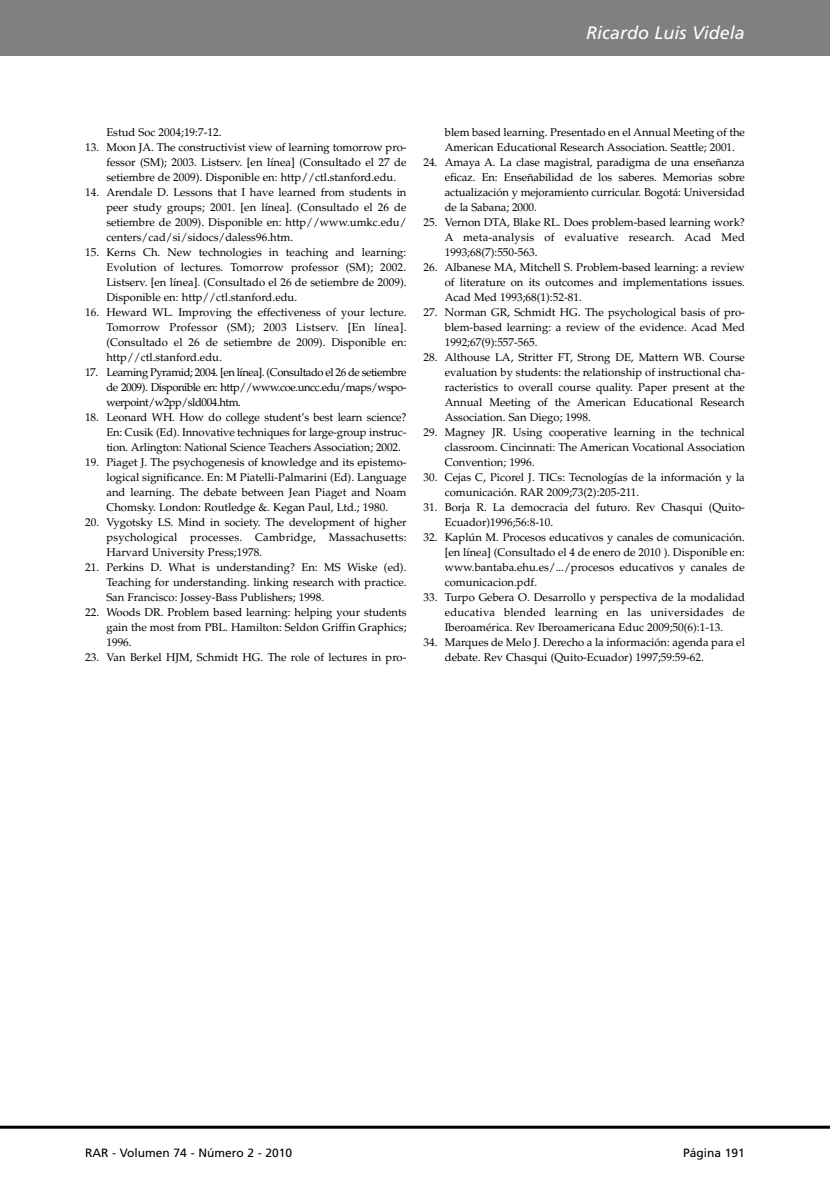
<style>
.page{position:relative;width:830px;height:1191px;background:#fff}
.page>*{position:absolute;margin:0;border:0;box-sizing:border-box;transform-origin:0 0}
.t1{font:italic 18px "Frutiger";color:#fff}
.t2{font:12px "Frutiger";color:#000}
.t3{font:11.25px/15px "Palatino";color:#000;text-align:justify}
</style>
<div class="page">
<div style="left:0;top:0;width:829px;height:55px;background:#808080"></div>
<hr style="left:0;top:1125px;width:829px;height:3px;background:#000">
<h1 class="t1" style="left:585px;top:26px;width:160px">Ricardo Luis Videla</h1>
<p class="t3" style="left:106px;top:126px;width:117px">Estud Soc 2004;19:7-12.</p>
<p class="t3" style="left:106px;top:141px;width:301px;text-indent:-21px">13. Moon JA. The constructivist view of learning tomorrow pro&shy;fessor (SM); 2003. Listserv. [en línea] (Consultado el 27 de setiembre de 2009). Disponible en: http//ctl.stanford.edu.</p>
<p class="t3" style="left:106px;top:186px;width:301px;text-indent:-21px">14. Arendale D. Lessons that I have learned from students in peer study groups; 2001. [en línea]. (Consultado el 26 de setiembre de 2009). Disponible en: http//www.umkc.edu/ centers/cad/si/sidocs/daless96.htm.</p>
<p class="t3" style="left:106px;top:246px;width:301px;text-indent:-21px">15. Kerns Ch. New technologies in teaching and learning:<br>Evolution of lectures. Tomorrow professor (SM); 2002.<br>Listserv. [en línea]. (Consultado el 26 de setiembre de 2009).<br>Disponible en: http//ctl.stanford.edu.</p>
<p class="t3" style="left:106px;top:306px;width:301px;text-indent:-21px">16. Heward WL. Improving the effectiveness of your lecture.<br>Tomorrow Professor (SM); 2003 Listserv. [En línea]. (Consultado el 26 de setiembre de 2009). Disponible en: http//ctl.stanford.edu.</p>
<p class="t3" style="left:106px;top:366px;width:301px;text-indent:-21px">17. Learning Pyramid; 2004. [en línea]. (Consultado el 26 de setiembre de 2009). Disponible en: http//www.coe.uncc.edu/maps/wspo&shy;werpoint/w2pp/sld004.htm.</p>
<p class="t3" style="left:106px;top:411px;width:301px;text-indent:-21px">18. Leonard WH. How do college student’s best learn science?<br>En: Cusik (Ed). Innovative techniques for large-group instruc&shy;tion. Arlington: National Science Teachers Association; 2002.</p>
<p class="t3" style="left:106px;top:456px;width:301px;text-indent:-21px">19. Piaget J. The psychogenesis of knowledge and its epistemo&shy;logical significance. En: M Piatelli-Palmarini (Ed). Language and learning. The debate between Jean Piaget and Noam Chomsky. London: Routledge &amp;. Kegan Paul, Ltd.; 1980.</p>
<p class="t3" style="left:106px;top:516px;width:301px;text-indent:-21px">20. Vygotsky LS. Mind in society. The development of higher psychological processes. Cambridge, Massachusetts:<br>Harvard University Press;1978.</p>
<p class="t3" style="left:106px;top:561px;width:301px;text-indent:-21px">21. Perkins D. What is understanding? En: MS Wiske (ed).<br>Teaching for understanding. linking research with practice.<br>San Francisco: Jossey-Bass Publishers; 1998.</p>
<p class="t3" style="left:106px;top:606px;width:301px;text-indent:-21px">22. Woods DR. Problem based learning: helping your students gain the most from PBL. Hamilton: Seldon Griffin Graphics; 1996.</p>
<p class="t3" style="left:85px;top:651px;width:323px">23. Van Berkel HJM, Schmidt HG. The role of lectures in pro-</p>
<p class="t3" style="left:444px;top:126px;width:301px">blem based learning. Presentado en el Annual Meeting of the<br>American Educational Research Association. Seattle; 2001.</p>
<p class="t3" style="left:444px;top:156px;width:301px;text-indent:-21px">24. Amaya A. La clase magistral, paradigma de una enseñanza eficaz. En: Enseñabilidad de los saberes. Memorias sobre actualización y mejoramiento curricular. Bogotá: Universidad de la Sabana; 2000.</p>
<p class="t3" style="left:444px;top:216px;width:301px;text-indent:-21px">25. Vernon DTA, Blake RL. Does problem-based learning work?<br>A meta-analysis of evaluative research. Acad Med 1993;68(7):550-563.</p>
<p class="t3" style="left:444px;top:261px;width:301px;text-indent:-21px">26. Albanese MA, Mitchell S. Problem-based learning: a review of literature on its outcomes and implementations issues.<br>Acad Med 1993;68(1):52-81.</p>
<p class="t3" style="left:444px;top:306px;width:301px;text-indent:-21px">27. Norman GR, Schmidt HG. The psychological basis of pro&shy;blem-based learning: a review of the evidence. Acad Med 1992;67(9):557-565.</p>
<p class="t3" style="left:444px;top:351px;width:301px;text-indent:-21px">28. Althouse LA, Stritter FT, Strong DE, Mattern WB. Course evaluation by students: the relationship of instructional cha&shy;racteristics to overall course quality. Paper present at the Annual Meeting of the American Educational Research Association. San Diego; 1998.</p>
<p class="t3" style="left:444px;top:426px;width:301px;text-indent:-21px">29. Magney JR. Using cooperative learning in the technical classroom. Cincinnati: The American Vocational Association Convention; 1996.</p>
<p class="t3" style="left:444px;top:471px;width:301px;text-indent:-21px">30. Cejas C, Picorel J. TICs: Tecnologías de la información y la comunicación. RAR 2009;73(2):205-211.</p>
<p class="t3" style="left:444px;top:501px;width:301px;text-indent:-21px">31. Borja R. La democracia del futuro. Rev Chasqui (Quito-<br>Ecuador)1996;56:8-10.</p>
<p class="t3" style="left:444px;top:531px;width:301px;text-indent:-21px">32. Kaplún M. Procesos educativos y canales de comunicación. [en línea] (Consultado el 4 de enero de 2010 ). Disponible en: www.bantaba.ehu.es/.../procesos educativos y canales de comunicacion.pdf.</p>
<p class="t3" style="left:444px;top:591px;width:301px;text-indent:-21px">33. Turpo Gebera O. Desarrollo y perspectiva de la modalidad educativa blended learning en las universidades de Iberoamérica. Rev Iberoamericana Educ 2009;50(6):1-13.</p>
<p class="t3" style="left:444px;top:636px;width:301px;text-indent:-21px">34. Marques de Melo J. Derecho a la información: agenda para el debate. Rev Chasqui (Quito-Ecuador) 1997;59:59-62.</p>
<p class="t2" style="left:85px;top:1148px;width:208px">RAR - Volumen 74 - Número 2 - 2010</p>
<p class="t2" style="left:682px;top:1148px;width:63px">Página 191</p>
</div>
